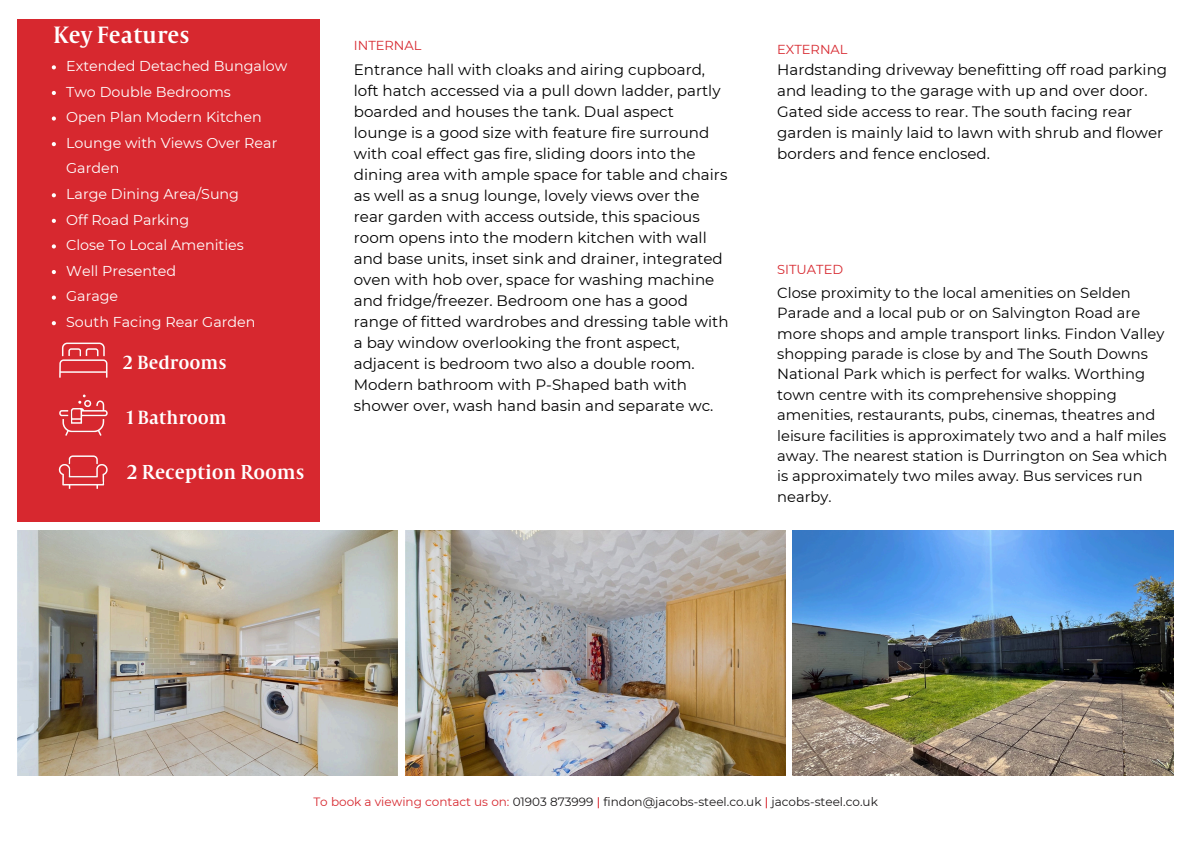
<style>
.page{position:relative;width:1191px;height:843px;background:#fff}
.page>*{position:absolute;margin:0;border:0;box-sizing:border-box;transform-origin:0 0}
.t1{font:26px "Capitolium Road";color:#fff}
.t2{font:22.2px "Capitolium Road";color:#fff}
.t3{font:21px "Capitolium Road";color:#fff}
.t4{font:15.1px/21px "Montserrat";color:#000}
.t5{font:14.7px/20.4px "Montserrat";color:#000}
.t6{font:14.3px/25.6px "Montserrat";color:#fff}
.t7{font:13px "Montserrat";color:#d7282f}
.t8{font:12px "Montserrat";color:#191718}
.s1{color:#d7282f}
.s2{font-weight:500;color:#d7282f}
</style>
<div class="page">
<img style="left:17px;top:530px;width:381px;height:245px">
<img style="left:405px;top:530px;width:380px;height:245px">
<img style="left:792px;top:530px;width:380px;height:245px">
<div style="left:17px;top:19px;width:303px;height:502px;background:#d7282f"></div>
<img style="left:58px;top:455px;width:50px;height:34px">
<img style="left:59px;top:394px;width:49px;height:42px">
<img style="left:59px;top:342px;width:49px;height:36px">
<svg style="left:52px;top:65px;width:4px;height:4px"></svg>
<svg style="left:52px;top:91px;width:4px;height:4px"></svg>
<svg style="left:52px;top:116px;width:4px;height:4px"></svg>
<svg style="left:52px;top:142px;width:4px;height:4px"></svg>
<svg style="left:52px;top:193px;width:4px;height:4px"></svg>
<svg style="left:52px;top:219px;width:4px;height:4px"></svg>
<svg style="left:52px;top:244px;width:4px;height:4px"></svg>
<svg style="left:52px;top:270px;width:4px;height:4px"></svg>
<svg style="left:52px;top:295px;width:4px;height:4px"></svg>
<svg style="left:52px;top:321px;width:4px;height:4px"></svg>
<h2 class="t1" style="left:53px;top:26px;width:138px">Key Features</h2>
<p class="t6" style="left:66px;top:53px;width:223px">Extended Detached Bungalow</p>
<p class="t6" style="left:66px;top:79px;width:166px">Two Double Bedrooms</p>
<p class="t6" style="left:66px;top:104px;width:197px">Open Plan Modern Kitchen</p>
<p class="t6" style="left:66px;top:130px;width:213px">Lounge with Views Over Rear<br>Garden</p>
<p class="t6" style="left:66px;top:181px;width:174px">Large Dining Area/Sung</p>
<p class="t6" style="left:66px;top:206px;width:124px">Off Road Parking</p>
<p class="t6" style="left:66px;top:232px;width:179px">Close To Local Amenities</p>
<p class="t6" style="left:66px;top:258px;width:111px">Well Presented</p>
<h2 class="t6" style="left:66px;top:283px;width:54px">Garage</h2>
<p class="t6" style="left:66px;top:309px;width:191px">South Facing Rear Garden</p>
<p class="t3" style="left:123px;top:355px;width:105px">2 Bedrooms</p>
<h2 class="t3" style="left:127px;top:410px;width:102px">1 Bathroom</h2>
<h4 class="t2" style="left:127px;top:464px;width:179px">2 Reception Rooms</h4>
<h3 class="t7" style="left:354px;top:37px;width:69px">INTERNAL</h3>
<h4 class="t4" style="left:354px;top:59px;width:376px">Entrance hall with cloaks and airing cupboard, loft hatch accessed via a pull down ladder, partly boarded and houses the tank. Dual aspect lounge is a good size with feature fire surround with coal effect gas fire, sliding doors into the dining area with ample space for table and chairs as well as a snug lounge, lovely views over the rear garden with access outside, this spacious room opens into the modern kitchen with wall and base units, inset sink and drainer, integrated oven with hob over, space for washing machine and fridge/freezer. Bedroom one has a good range of fitted wardrobes and dressing table with a bay window overlooking the front aspect, adjacent is bedroom two also a double room.<br>Modern bathroom with P-Shaped bath with shower over, wash hand basin and separate wc.</h4>
<h3 class="t7" style="left:777px;top:41px;width:72px">EXTERNAL</h3>
<h4 class="t4" style="left:777px;top:59px;width:391px">Hardstanding driveway benefitting off road parking and leading to the garage with up and over door.<br>Gated side access to rear. The south facing rear garden is mainly laid to lawn with shrub and flower borders and fence enclosed.</h4>
<h3 class="t7" style="left:777px;top:261px;width:67px">SITUATED</h3>
<p class="t5" style="left:777px;top:282px;width:392px">Close proximity to the local amenities on Selden Parade and a local pub or on Salvington Road are more shops and ample transport links. Findon Valley shopping parade is close by and The South Downs National Park which is perfect for walks. Worthing town centre with its comprehensive shopping amenities, restaurants, pubs, cinemas, theatres and leisure facilities is approximately two and a half miles away. The nearest station is Durrington on Sea which is approximately two miles away. Bus services run nearby.</p>
<p class="t8" style="left:313px;top:794px;width:566px"><span class="s1">To book a viewing contact us on:</span> 01903 873999 <span class="s2">|</span> findon@jacobs-steel.co.uk <span class="s2">|</span> jacobs-steel.co.uk</p>
</div>
